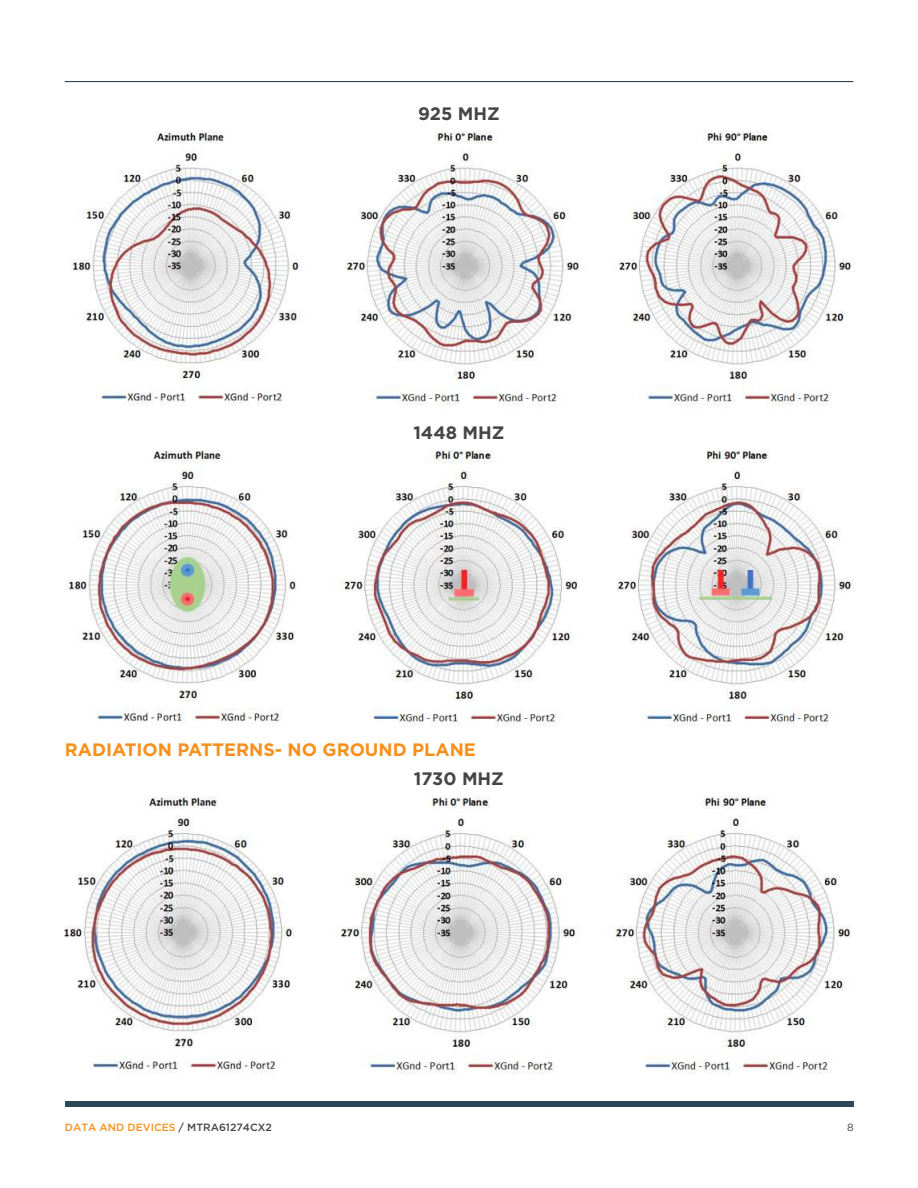
<style>
.page{position:relative;width:918px;height:1188px;background:#fff}
.page>*{position:absolute;margin:0;border:0;box-sizing:border-box;transform-origin:0 0}
.t1{font:700 18px "Gotham";color:#f7901d}
.t2{font:700 18px "Gotham";color:#454547}
.t3{font:500 10.5px "Gotham";color:#f7901d}
.t4{font:10.5px "Gotham";color:#454547}
.s1{color:#454547}
</style>
<div class="page">
<hr style="left:65px;top:81px;width:788px;height:1px;background:#2d4856">
<div style="left:65px;top:1101px;width:788px;height:6px;background:#2d4856"></div>
<img style="left:65px;top:796px;width:787px;height:278px">
<img style="left:71px;top:131px;width:783px;height:275px">
<img style="left:65px;top:450px;width:788px;height:276px">
<p class="t2" style="left:418px;top:106px;width:83px">925 MHZ</p>
<p class="t2" style="left:413px;top:424px;width:93px">1448 MHZ</p>
<p class="t1" style="left:65px;top:742px;width:413px">RADIATION PATTERNS- NO GROUND PLANE</p>
<p class="t2" style="left:414px;top:771px;width:92px">1730 MHZ</p>
<p class="t3" style="left:65px;top:1123px;width:209px">DATA AND DEVICES <span class="s1">/ MTRA61274CX2</span></p>
<p class="t4" style="left:847px;top:1123px;width:8px">8</p>
</div>
